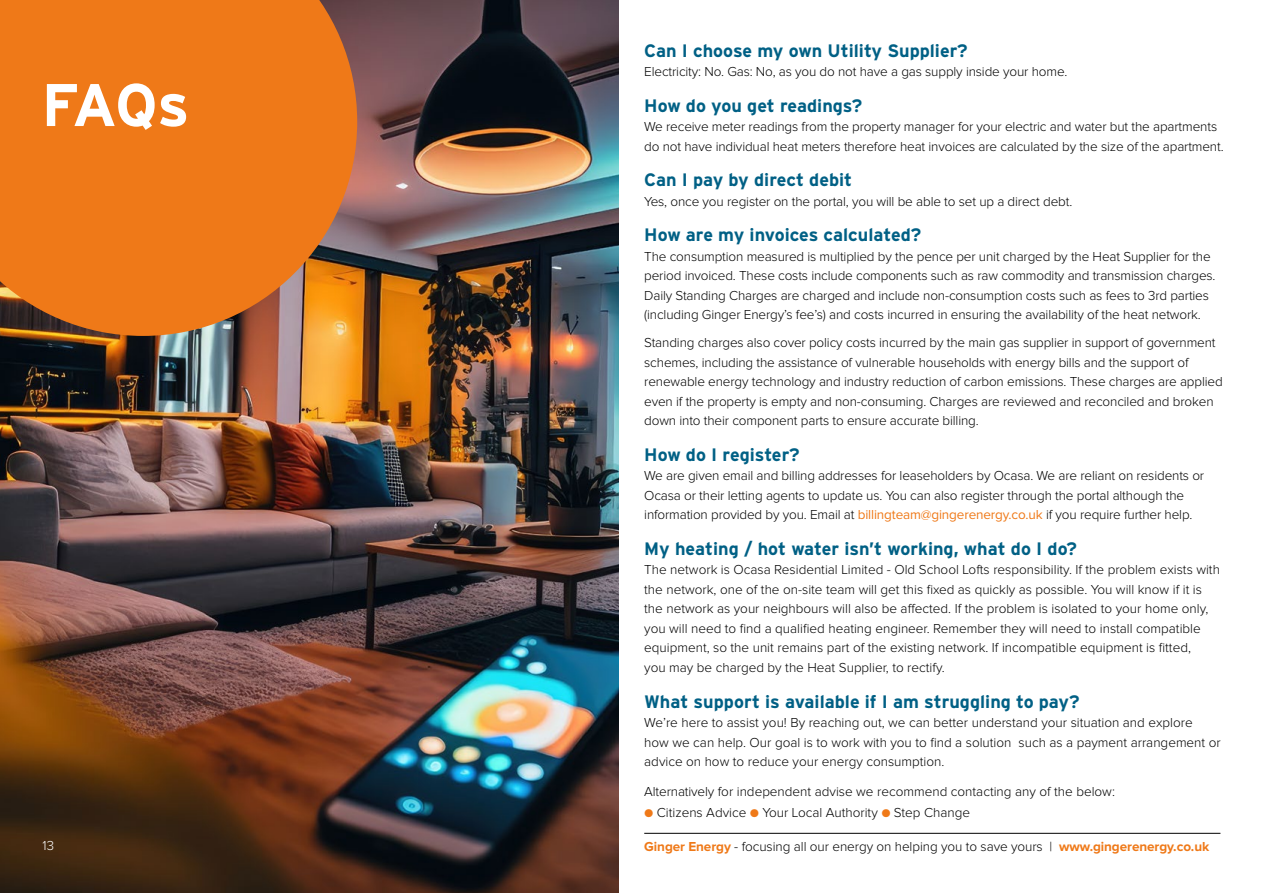
<style>
.page{position:relative;width:1263px;height:893px;background:#fff}
.page>*{position:absolute;margin:0;border:0;box-sizing:border-box;transform-origin:0 0}
.t1{font:700 60px "Interstate";color:#fff}
.t2{font:700 18px "Interstate";color:#006085}
.t3{font:300 13.5px/19.5px "Proxima Nova";letter-spacing:-.01em;color:#000}
.t4{font:300 13.5px "Proxima Nova";color:#fff}
.s1{font-weight:400;color:#ef7918}
.s2{font-weight:700;color:#ef7918}
</style>
<div class="page">
<img style="left:0;top:0;width:619px;height:893px">
<svg style="left:0;top:0;width:357px;height:336px;background:#e5771d"></svg>
<hr style="left:644px;top:833px;width:576px;height:1px;background:#000">
<h1 class="t1" style="left:41px;top:71px;width:149px">FAQs</h1>
<p class="t4" style="left:43px;top:840px;width:13px">13</p>
<h2 class="t2" style="left:644px;top:41px;width:325px">Can I choose my own Utility Supplier?</h2>
<p class="t3" style="left:644px;top:63px;width:425px">Electricity: No. Gas: No, as you do not have a gas supply inside your home.</p>
<h2 class="t2" style="left:644px;top:96px;width:219px">How do you get readings?</h2>
<p class="t3" style="left:644px;top:118px;width:581px">We receive meter readings from the property manager for your electric and water but the apartments do not have individual heat meters therefore heat invoices are calculated by the size of the apartment.</p>
<h2 class="t2" style="left:644px;top:170px;width:209px">Can I pay by direct debit</h2>
<p class="t3" style="left:644px;top:192px;width:430px">Yes, once you register on the portal, you will be able to set up a direct debt.</p>
<h2 class="t2" style="left:644px;top:225px;width:279px">How are my invoices calculated?</h2>
<p class="t3" style="left:644px;top:247px;width:573px">The consumption measured is multiplied by the pence per unit charged by the Heat Supplier for the period invoiced. These costs include components such as raw commodity and transmission charges.<br>Daily Standing Charges are charged and include non-consumption costs such as fees to 3rd parties (including Ginger Energy’s fee’s) and costs incurred in ensuring the availability of the heat network.</p>
<p class="t3" style="left:644px;top:334px;width:580px">Standing charges also cover policy costs incurred by the main gas supplier in support of government schemes, including the assistance of vulnerable households with energy bills and the support of renewable energy technology and industry reduction of carbon emissions. These charges are applied even if the property is empty and non-consuming. Charges are reviewed and reconciled and broken down into their component parts to ensure accurate billing.</p>
<h2 class="t2" style="left:644px;top:445px;width:157px">How do I register?</h2>
<p class="t3" style="left:644px;top:467px;width:561px">We are given email and billing addresses for leaseholders by Ocasa. We are reliant on residents or<br>Ocasa or their letting agents to update us. You can also register through the portal although the information provided by you. Email at <span class="s1">billingteam@gingerenergy.co.uk</span> if you require further help.</p>
<h2 class="t2" style="left:644px;top:539px;width:434px">My heating / hot water isn’t working, what do I do?</h2>
<p class="t3" style="left:644px;top:561px;width:577px">The network is Ocasa Residential Limited - Old School Lofts responsibility. If the problem exists with the network, one of the on-site team will get this fixed as quickly as possible. You will know if it is the network as your neighbours will also be affected. If the problem is isolated to your home only, you will need to find a qualified heating engineer. Remember they will need to install compatible equipment, so the unit remains part of the existing network. If incompatible equipment is fitted,<br>you may be charged by the Heat Supplier, to rectify.</p>
<h2 class="t2" style="left:644px;top:691px;width:437px">What support is available if I am struggling to pay?</h2>
<p class="t3" style="left:644px;top:713px;width:578px">We’re here to assist you! By reaching out, we can better understand your situation and explore how we can help. Our goal is to work with you to find a solution such as a payment arrangement or advice on how to reduce your energy consumption.</p>
<p class="t3" style="left:644px;top:782px;width:472px">Alternatively for independent advise we recommend contacting any of the below:</p>
<p class="t3" style="left:644px;top:803px;width:327px"><span class="s2">●</span> Citizens Advice <span class="s2">●</span> Your Local Authority <span class="s2">●</span> Step Change</p>
<p class="t3" style="left:644px;top:837px;width:567px"><span class="s2">Ginger Energy</span> - focusing all our energy on helping you to save yours | <span class="s2">www.gingerenergy.co.uk</span></p>
</div>
